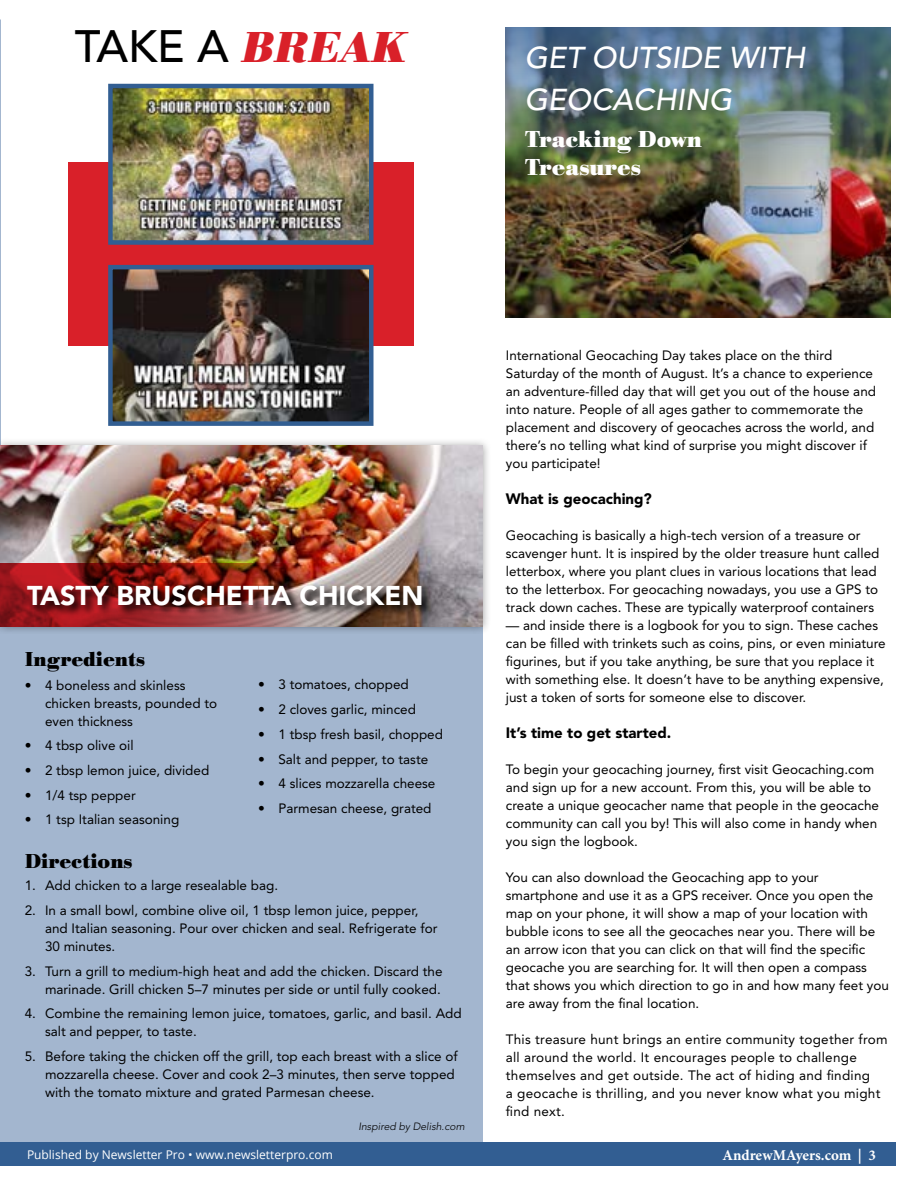
<style>
.page{position:relative;width:918px;height:1188px;background:#fff}
.page>*{position:absolute;margin:0;border:0;box-sizing:border-box;transform-origin:0 0}
.t1{font:500 45px "Avenir LT Std";color:#000}
.t2{font:italic 500 30px/42px "Avenir LT Std";color:#fff}
.t3{font:900 27px "Avenir LT Std";color:#fff}
.t4{font:700 24px/28.5px "Bodoni URW";color:#fff}
.t5{font:700 21px "Bodoni URW";color:#000}
.t6{font:900 15px "Avenir LT Std";color:#000}
.t7{font:700 15px "Minion Pro";color:#fff}
.t8{font:13.5px/18px "Avenir LT Std";color:#000}
.t9{font:13.5px/18px "Avenir LT Std";letter-spacing:.02em;color:#000}
.t10{font:12px "Open Sans";color:#fff}
.t11{font:italic 300 10.5px "Avenir LT Std";color:#000}
.s1{font-family:"Bodoni URW";font-weight:700;font-style:italic;color:#d92029}
</style>
<div class="page">
<img style="left:0;top:19px;width:896px;height:1147px">
<h1 class="t1" style="left:75px;top:21px;width:335px">TAKE A <span class="s1">BREAK</span></h1>
<h2 class="t2" style="left:524px;top:37px;width:283px">GET OUTSIDE WITH<br>GEOCACHING</h2>
<h3 class="t4" style="left:525px;top:126px;width:179px">Tracking Down<br>Treasures</h3>
<h3 class="t3" style="left:27px;top:579px;width:398px">TASTY BRUSCHETTA CHICKEN</h3>
<h3 class="t5" style="left:25px;top:647px;width:122px">Ingredients</h3>
<p class="t8" style="left:45px;top:676px;width:174px;text-indent:-20px">• 4 boneless and skinless chicken breasts, pounded to even thickness</p>
<p class="t8" style="left:25px;top:737px;width:111px">• 4 tbsp olive oil</p>
<p class="t8" style="left:25px;top:761px;width:186px">• 2 tbsp lemon juice, divided</p>
<p class="t8" style="left:25px;top:786px;width:113px">• 1/4 tsp pepper</p>
<p class="t8" style="left:25px;top:811px;width:156px">• 1 tsp Italian seasoning</p>
<h3 class="t5" style="left:25px;top:849px;width:109px">Directions</h3>
<p class="t8" style="left:258px;top:676px;width:152px">• 3 tomatoes, chopped</p>
<p class="t8" style="left:258px;top:701px;width:159px">• 2 cloves garlic, minced</p>
<p class="t8" style="left:258px;top:725px;width:186px">• 1 tbsp fresh basil, chopped</p>
<p class="t8" style="left:258px;top:750px;width:172px">• Salt and pepper, to taste</p>
<p class="t8" style="left:258px;top:775px;width:179px">• 4 slices mozzarella cheese</p>
<p class="t8" style="left:258px;top:800px;width:175px">• Parmesan cheese, grated</p>
<p class="t8" style="left:25px;top:876px;width:255px">1. Add chicken to a large resealable bag.</p>
<p class="t8" style="left:45px;top:901px;width:394px;text-indent:-20px">2. In a small bowl, combine olive oil, 1 tbsp lemon juice, pepper, and Italian seasoning. Pour over chicken and seal. Refrigerate for<br>30 minutes.</p>
<p class="t8" style="left:25px;top:962px;width:419px;text-align:right">3. Turn a grill to medium-high heat and add the chicken. Discard the marinade. Grill chicken 5–7 minutes per side or until fully cooked.</p>
<p class="t8" style="left:45px;top:1005px;width:418px;text-indent:-20px">4. Combine the remaining lemon juice, tomatoes, garlic, and basil. Add salt and pepper, to taste.</p>
<p class="t8" style="left:45px;top:1047px;width:414px;text-indent:-20px">5. Before taking the chicken off the grill, top each breast with a slice of mozzarella cheese. Cover and cook 2–3 minutes, then serve topped with the tomato mixture and grated Parmesan cheese.</p>
<p class="t11" style="left:358px;top:1120px;width:108px">Inspired by Delish.com</p>
<p class="t8" style="left:506px;top:346px;width:372px">International Geocaching Day takes place on the third Saturday of the month of August. It’s a chance to experience an adventure-filled day that will get you out of the house and into nature. People of all ages gather to commemorate the placement and discovery of geocaches across the world, and there’s no telling what kind of surprise you might discover if you participate!</p>
<p class="t6" style="left:506px;top:490px;width:148px">What is geocaching?</p>
<p class="t8" style="left:506px;top:526px;width:375px">Geocaching is basically a high-tech version of a treasure or scavenger hunt. It is inspired by the older treasure hunt called letterbox, where you plant clues in various locations that lead to the letterbox. For geocaching nowadays, you use a GPS to track down caches. These are typically waterproof containers</p>
<p class="t8" style="left:506px;top:616px;width:381px">— and inside there is a logbook for you to sign. These caches can be filled with trinkets such as coins, pins, or even miniature figurines, but if you take anything, be sure that you replace it with something else. It doesn’t have to be anything expensive, just a token of sorts for someone else to discover.</p>
<p class="t6" style="left:506px;top:724px;width:167px">It’s time to get started.</p>
<p class="t8" style="left:506px;top:760px;width:375px">To begin your geocaching journey, first visit Geocaching.com and sign up for a new account. From this, you will be able to create a unique geocacher name that people in the geocache community can call you by! This will also come in handy when you sign the logbook.</p>
<p class="t8" style="left:506px;top:868px;width:385px">You can also download the Geocaching app to your smartphone and use it as a GPS receiver. Once you open the map on your phone, it will show a map of your location with bubble icons to see all the geocaches near you. There will be an arrow icon that you can click on that will find the specific geocache you are searching for. It will then open a compass that shows you which direction to go in and how many feet you are away from the final location.</p>
<p class="t9" style="left:506px;top:1030px;width:383px">This treasure hunt brings an entire community together from all around the world. It encourages people to challenge themselves and get outside. The act of hiding and finding<br>a geocache is thrilling, and you never know what you might find next.</p>
<p class="t10" style="left:27px;top:1146px;width:307px">Published by Newsletter Pro • www.newsletterpro.com</p>
<p class="t7" style="left:723px;top:1145px;width:155px">AndrewMAyers.com | 3</p>
</div>
